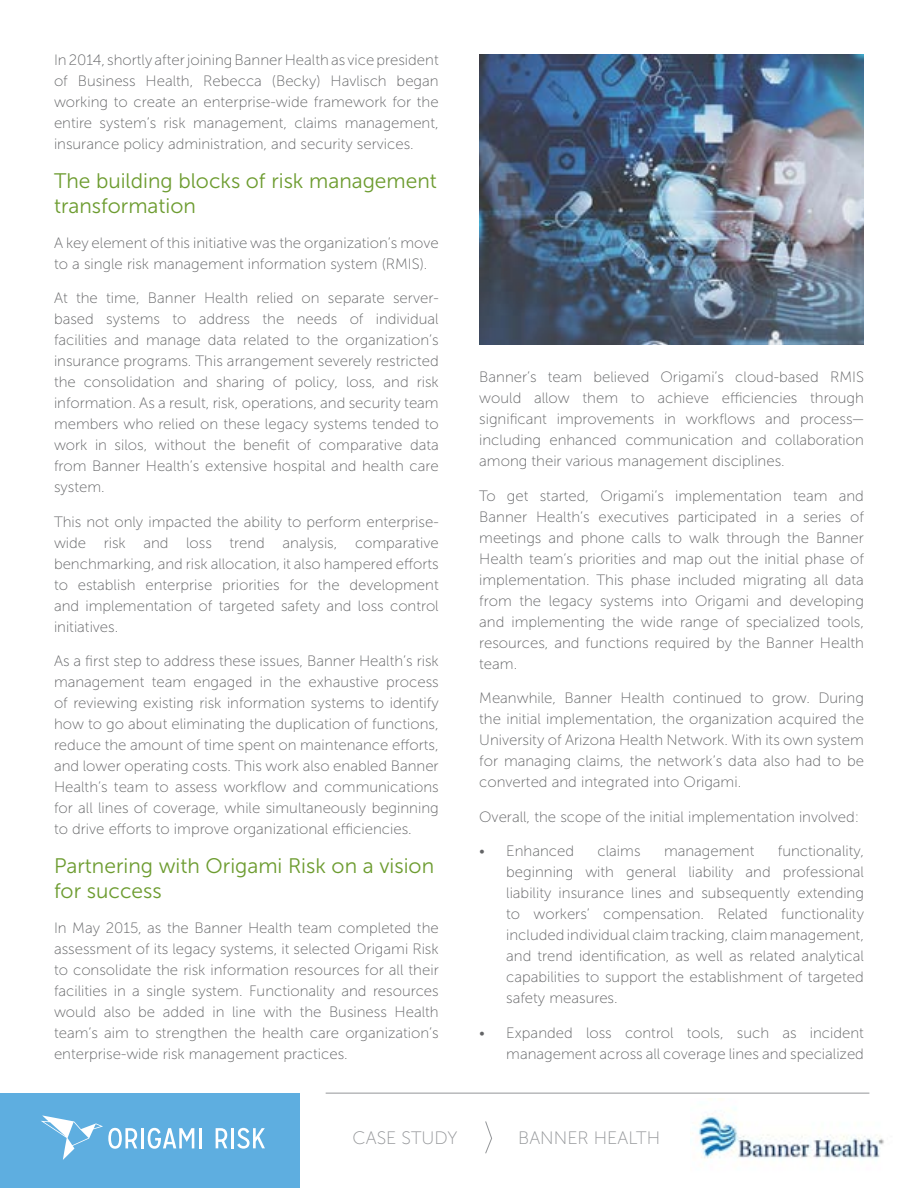
<style>
.page{position:relative;width:918px;height:1188px;background:#fff}
.page>*{position:absolute;margin:0;border:0;box-sizing:border-box;transform-origin:0 0}
.t1{font:21px/25.2px "Museo Sans 300";color:#6d9c30}
.t2{font:18px "Museo Sans 100";color:#939598}
.t3{font:15px/21px "Museo Sans 100";color:#636466;text-align:justify}
</style>
<div class="page">
<div style="left:0;top:1094px;width:300px;height:94px;background:#5eaee0"></div>
<hr style="left:141px;top:1128px;width:3px;height:20px;background:#fff">
<svg style="left:148px;top:1128px;width:46px;height:21px"></svg>
<hr style="left:199px;top:1128px;width:3px;height:20px;background:#fff">
<svg style="left:216px;top:1128px;width:11px;height:20px"></svg>
<hr style="left:231px;top:1128px;width:3px;height:20px;background:#fff">
<svg style="left:237px;top:1128px;width:28px;height:21px"></svg>
<svg style="left:41px;top:1116px;width:96px;height:44px"></svg>
<hr style="left:326px;top:1093px;width:543px;height:1px;background:#939598">
<svg style="left:485px;top:1121px;width:7px;height:33px"></svg>
<img style="left:692px;top:1099px;width:192px;height:60px">
<img style="left:479px;top:54px;width:385px;height:291px">
<p class="t3" style="left:54px;top:50px;width:386px">In 2014, shortly after joining Banner Health as vice president of Business Health, Rebecca (Becky) Havlisch began working to create an enterprise-wide framework for the entire system’s risk management, claims management, insurance policy administration, and security services.</p>
<h1 class="t1" style="left:54px;top:168px;width:384px">The building blocks of risk management transformation</h1>
<p class="t3" style="left:54px;top:232px;width:386px">A key element of this initiative was the organization’s move to a single risk management information system (RMIS).</p>
<p class="t3" style="left:54px;top:288px;width:386px">At the time, Banner Health relied on separate server&shy;based systems to address the needs of individual facilities and manage data related to the organization’s insurance programs. This arrangement severely restricted the consolidation and sharing of policy, loss, and risk information. As a result, risk, operations, and security team members who relied on these legacy systems tended to work in silos, without the benefit of comparative data from Banner Health’s extensive hospital and health care system.</p>
<p class="t3" style="left:54px;top:511px;width:386px">This not only impacted the ability to perform enterprise&shy;wide risk and loss trend analysis, comparative benchmarking, and risk allocation, it also hampered efforts to establish enterprise priorities for the development and implementation of targeted safety and loss control initiatives.</p>
<p class="t3" style="left:54px;top:651px;width:386px">As a first step to address these issues, Banner Health’s risk management team engaged in the exhaustive process of reviewing existing risk information systems to identify how to go about eliminating the duplication of functions, reduce the amount of time spent on maintenance efforts, and lower operating costs. This work also enabled Banner Health’s team to assess workflow and communications for all lines of coverage, while simultaneously beginning to drive efforts to improve organizational efficiencies.</p>
<h1 class="t1" style="left:54px;top:853px;width:382px">Partnering with Origami Risk on a vision for success</h1>
<p class="t3" style="left:54px;top:917px;width:386px">In May 2015, as the Banner Health team completed the assessment of its legacy systems, it selected Origami Risk to consolidate the risk information resources for all their facilities in a single system. Functionality and resources would also be added in line with the Business Health team’s aim to strengthen the health care organization’s enterprise-wide risk management practices.</p>
<p class="t3" style="left:479px;top:367px;width:386px">Banner’s team believed Origami’s cloud-based RMIS would allow them to achieve efficiencies through significant improvements in workflows and process— including enhanced communication and collaboration among their various management disciplines.</p>
<p class="t3" style="left:479px;top:485px;width:386px">To get started, Origami’s implementation team and Banner Health’s executives participated in a series of meetings and phone calls to walk through the Banner Health team’s priorities and map out the initial phase of implementation. This phase included migrating all data from the legacy systems into Origami and developing and implementing the wide range of specialized tools, resources, and functions required by the Banner Health team.</p>
<p class="t3" style="left:479px;top:688px;width:386px">Meanwhile, Banner Health continued to grow. During the initial implementation, the organization acquired the University of Arizona Health Network. With its own system for managing claims, the network’s data also had to be converted and integrated into Origami.</p>
<p class="t3" style="left:479px;top:806px;width:382px">Overall, the scope of the initial implementation involved:</p>
<p class="t3" style="left:479px;top:841px;width:96px">• Enhanced</p>
<p class="t3" style="left:598px;top:841px;width:44px">claims</p>
<p class="t3" style="left:664px;top:841px;width:92px">management</p>
<p class="t3" style="left:506px;top:841px;width:359px;text-indent:272px">functionality, beginning with general liability and professional liability insurance lines and subsequently extending to workers’ compensation. Related functionality included individual claim tracking, claim management, and trend identification, as well as related analytical capabilities to support the establishment of targeted safety measures.</p>
<p class="t3" style="left:479px;top:1022px;width:386px;text-align:right">• Expanded loss control tools, such as incident management across all coverage lines and specialized</p>
<p class="t2" style="left:353px;top:1128px;width:106px">CASE STUDY</p>
<p class="t2" style="left:518px;top:1128px;width:143px">BANNER HEALTH</p>
</div>
